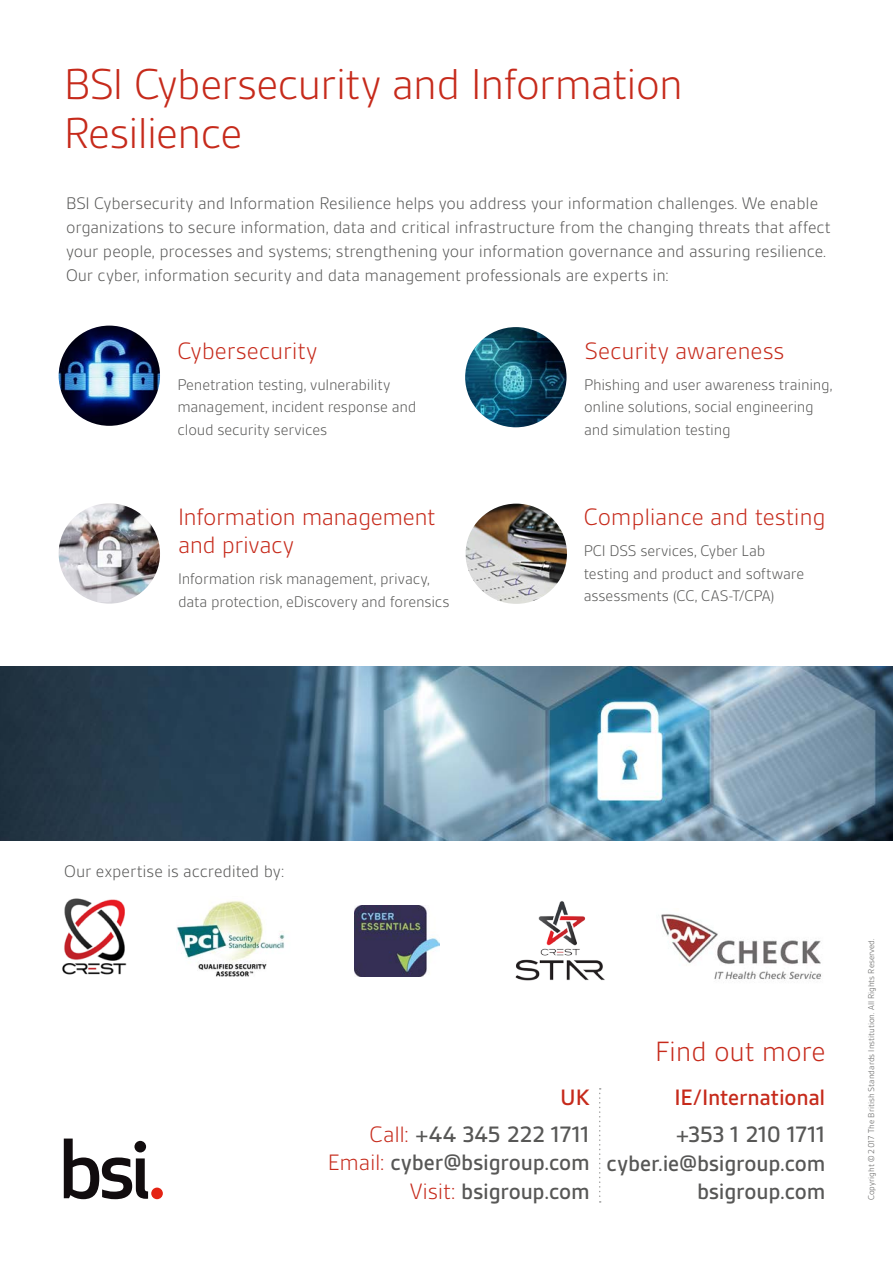
<style>
.page{position:relative;width:893px;height:1263px;background:#fff}
.page>*{position:absolute;margin:0;border:0;box-sizing:border-box;transform-origin:0 0}
.t1{font:300 46.5px/49.5px "BSI Gesta";letter-spacing:-.025em;color:#c62a1b}
.t2{font:300 30px "BSI Gesta";letter-spacing:-.01em;color:#c62a1b}
.t3{font:300 25.5px/28.5px "BSI Gesta";letter-spacing:-.01em;color:#c62a1b}
.t4{font:500 24px/28.5px "BSI Gesta";letter-spacing:-.01em;color:#575756;text-align:right}
.t5{font:500 24px "BSI Gesta";letter-spacing:-.01em;color:#c62a1b}
.t6{font:300 18px/24px "BSI Gesta";letter-spacing:-.01em;color:#575756}
.t7{font:300 16.5px/22.5px "BSI Gesta";letter-spacing:-.015em;color:#575756}
.t8{font:300 9px "BSI Gesta";color:#575756}
.s1{color:#c62a1b}
.s2{font-weight:300;color:#c62a1b}
</style>
<div class="page">
<svg style="left:64px;top:1138px;width:84px;height:61px"></svg>
<div style="left:151px;top:1187px;width:12px;height:12px;background:#e42313;border-radius:50%"></div>
<img style="left:0;top:666px;width:893px;height:174px">
<img style="left:59px;top:326px;width:101px;height:100px">
<img style="left:466px;top:504px;width:101px;height:100px">
<img style="left:59px;top:503px;width:101px;height:101px">
<img style="left:465px;top:327px;width:102px;height:100px">
<img style="left:62px;top:898px;width:65px;height:77px">
<img style="left:176px;top:901px;width:109px;height:76px">
<img style="left:355px;top:905px;width:84px;height:71px">
<img style="left:515px;top:901px;width:90px;height:80px">
<img style="left:661px;top:914px;width:161px;height:67px">
<svg style="left:599px;top:1088px;width:2px;height:115px"></svg>
<h1 class="t1" style="left:64px;top:59px;width:621px">BSI Cybersecurity and Information<br>Resilience</h1>
<p class="t6" style="left:66px;top:192px;width:766px">BSI Cybersecurity and Information Resilience helps you address your information challenges. We enable organizations to secure information, data and critical infrastructure from the changing threats that affect your people, processes and systems; strengthening your information governance and assuring resilience.<br>Our cyber, information security and data management professionals are experts in:</p>
<h3 class="t3" style="left:177px;top:337px;width:142px">Cybersecurity</h3>
<p class="t7" style="left:177px;top:373px;width:240px">Penetration testing, vulnerability management, incident response and cloud security services</p>
<h3 class="t3" style="left:178px;top:502px;width:259px">Information management and privacy</h3>
<p class="t7" style="left:178px;top:568px;width:273px">Information risk management, privacy, data protection, eDiscovery and forensics</p>
<h3 class="t3" style="left:584px;top:337px;width:202px">Security awareness</h3>
<p class="t7" style="left:584px;top:373px;width:250px">Phishing and user awareness training, online solutions, social engineering and simulation testing</p>
<h3 class="t3" style="left:584px;top:503px;width:243px">Compliance and testing</h3>
<p class="t7" style="left:584px;top:540px;width:222px">PCI DSS services, Cyber Lab testing and product and software assessments (CC, CAS-T/CPA)</p>
<p class="t6" style="left:64px;top:859px;width:221px">Our expertise is accredited by:</p>
<h3 class="t4" style="left:369px;top:1079px;width:222px;line-height:37px"><span class="s1">UK<br></span><span class="s2">Call:</span> +44 345 222 1711</h3>
<h3 class="t4" style="left:328px;top:1148px;width:263px"><span class="s2">Email:</span> cyber@bsigroup.com<br><span class="s2">Visit:</span> bsigroup.com</h3>
<h2 class="t2" style="left:655px;top:1035px;width:172px">Find out more</h2>
<h3 class="t5" style="left:674px;top:1085px;width:152px">IE/International</h3>
<h3 class="t4" style="left:607px;top:1120px;width:220px">+353 1 210 1711 cyber.ie@bsigroup.com bsigroup.com</h3>
<p class="t8" style="left:867px;top:1200px;width:263px;rotate:-90deg">Copyright © 2017 The British Standards Institution. All Rights Reserved.</p>
</div>
